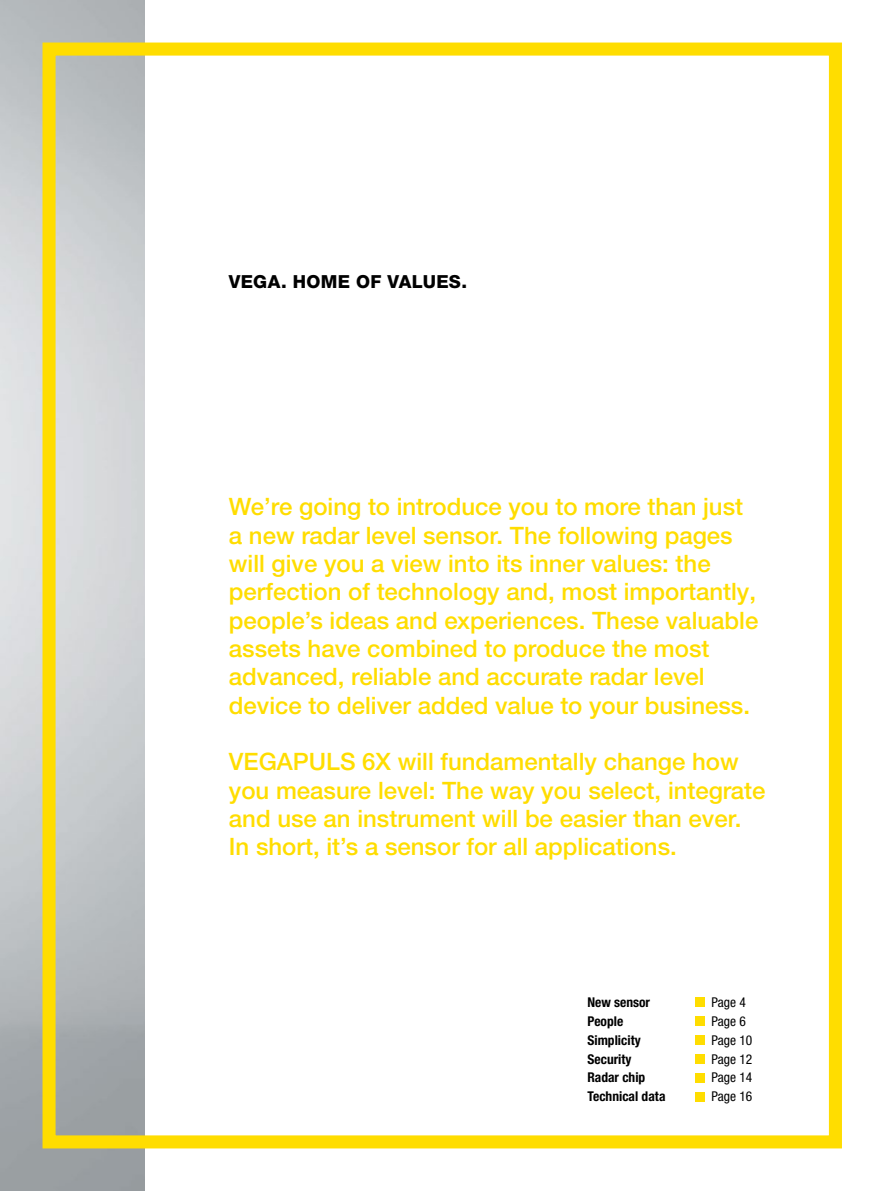
<style>
.page{position:relative;width:893px;height:1191px;background:#fff}
.page>*{position:absolute;margin:0;border:0;box-sizing:border-box;transform-origin:0 0}
.t1{font:500 24px/28.3px "Helvetica Neue LTW1 G";color:#fd0}
.t2{font:800 18px "Helvetica Neue LTW1 G";letter-spacing:.015em;color:#000}
.t3{font:700 condensed 13.5px "Helvetica Neue LTW1 G";color:#000}
.t4{font:condensed 13.5px "Helvetica Neue LTW1 G";color:#000}
</style>
<div class="page">
<img style="left:0;top:0;width:145px;height:1191px">
<div style="left:43px;top:43px;width:799px;height:1105px;border:13px solid #fd0"></div>
<div style="left:695px;top:997px;width:10px;height:9px;background:#fd0"></div>
<div style="left:695px;top:1016px;width:10px;height:9px;background:#fd0"></div>
<div style="left:695px;top:1035px;width:10px;height:9px;background:#fd0"></div>
<div style="left:695px;top:1054px;width:10px;height:9px;background:#fd0"></div>
<div style="left:695px;top:1073px;width:10px;height:9px;background:#fd0"></div>
<div style="left:695px;top:1091px;width:10px;height:10px;background:#fd0"></div>
<p class="t2" style="left:229px;top:271px;width:240px">VEGA. HOME OF VALUES.</p>
<p class="t1" style="left:229px;top:492px;width:531px">We’re going to introduce you to more than just a new radar level sensor. The following pages will give you a view into its inner values: the perfection of technology and, most importantly, people’s ideas and experiences. These valuable assets have combined to produce the most advanced, reliable and accurate radar level device to deliver added value to your business.</p>
<p class="t1" style="left:229px;top:747px;width:538px">VEGAPULS 6X will fundamentally change how you measure level: The way you select, integrate and use an instrument will be easier than ever.<br>In short, it’s a sensor for all applications.</p>
<p class="t3" style="left:587px;top:994px;width:64px">New sensor</p>
<p class="t4" style="left:712px;top:994px;width:36px">Page 4</p>
<p class="t3" style="left:587px;top:1012px;width:37px">People</p>
<p class="t4" style="left:712px;top:1013px;width:36px">Page 6</p>
<p class="t3" style="left:587px;top:1031px;width:55px">Simplicity</p>
<p class="t4" style="left:712px;top:1031px;width:42px">Page 10</p>
<p class="t3" style="left:587px;top:1050px;width:45px">Security</p>
<p class="t4" style="left:712px;top:1050px;width:42px">Page 12</p>
<p class="t3" style="left:587px;top:1069px;width:59px">Radar chip</p>
<p class="t4" style="left:712px;top:1069px;width:42px">Page 14</p>
<p class="t3" style="left:587px;top:1088px;width:80px">Technical data</p>
<p class="t4" style="left:712px;top:1088px;width:42px">Page 16</p>
</div>
